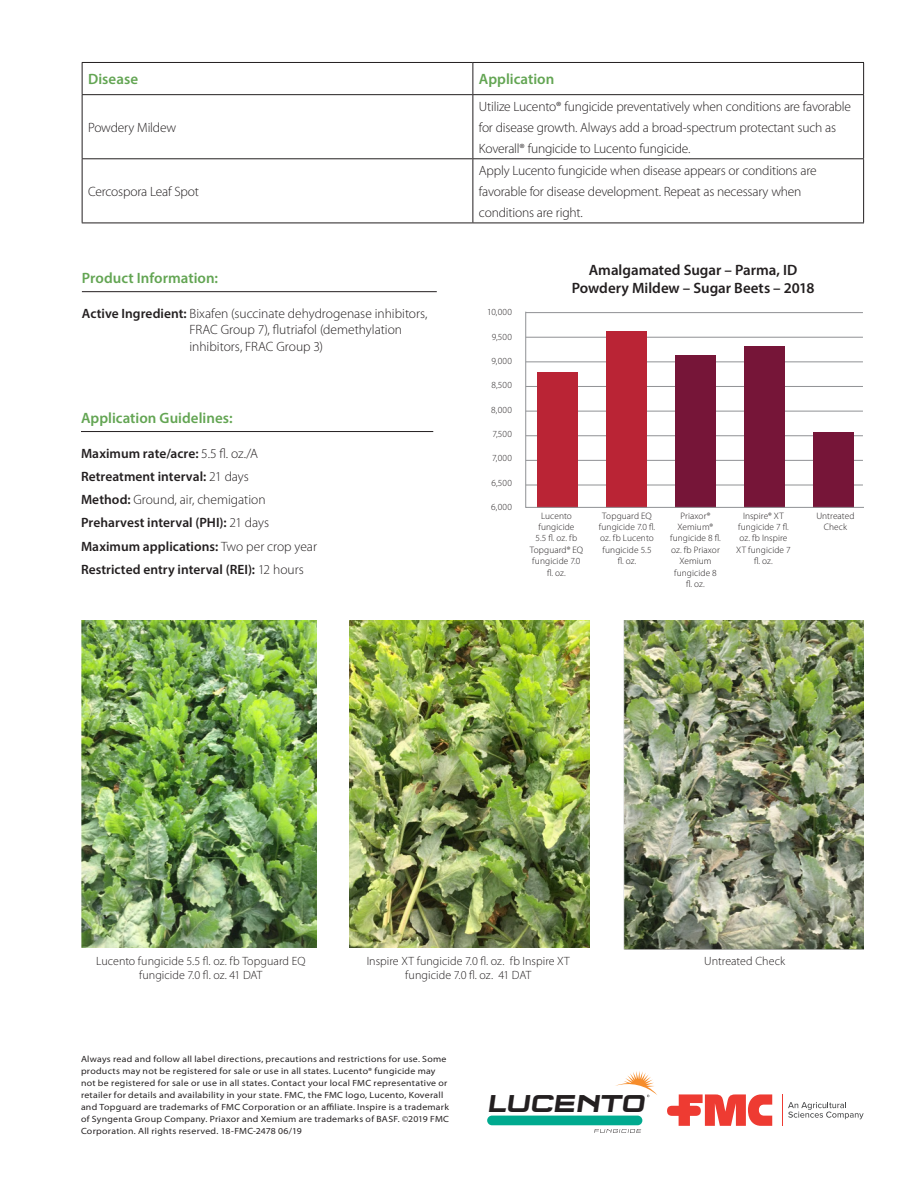
<style>
.page{position:relative;width:918px;height:1188px;background:#fff}
.page>*{position:absolute;margin:0;border:0;box-sizing:border-box;transform-origin:0 0}
.t1{font:700 25.35px "Q Type Semi Ext";color:#231f20}
.t2{font:600 15px "Myriad Pro";color:#63a553}
.t3{font:600 15px "Myriad Pro";color:#231f20}
.t4{font:300 13.5px/21px "Myriad Pro";letter-spacing:-.015em;color:#231f20}
.t5{font:600 13.5px "Myriad Pro";letter-spacing:.005em;color:#231f20}
.t6{font:300 12px/14.4px "Myriad Pro";letter-spacing:.005em;color:#231f20;text-align:center}
.t7{font:300 9.3px/11.4px "Myriad Pro";letter-spacing:.01em;color:#231f20;text-align:center}
.legal{font:semi-expanded 9px/12px "Myriad Pro";letter-spacing:.03em;color:#231f20}
.s1{font-weight:600}
.s2{font-weight:300}
</style>
<div class="page">
<hr style="left:81px;top:431px;width:352px;height:1px;background:#231f20">
<hr style="left:82px;top:291px;width:355px;height:1px;background:#231f20">
<svg style="left:525px;top:311px;width:339px;height:197px"></svg>
<img style="left:623px;top:621px;width:241px;height:329px">
<img style="left:349px;top:621px;width:241px;height:327px">
<img style="left:81px;top:621px;width:235px;height:326px">
<hr style="left:82px;top:95px;width:1px;height:63px;background:#231f20">
<hr style="left:472px;top:95px;width:1px;height:63px;background:#231f20">
<hr style="left:863px;top:95px;width:1px;height:63px;background:#231f20">
<hr style="left:82px;top:158px;width:391px;height:1px;background:#231f20">
<hr style="left:82px;top:159px;width:1px;height:64px;background:#231f20">
<hr style="left:473px;top:158px;width:391px;height:1px;background:#231f20">
<hr style="left:472px;top:159px;width:1px;height:64px;background:#231f20">
<hr style="left:863px;top:159px;width:1px;height:64px;background:#231f20">
<hr style="left:82px;top:223px;width:391px;height:1px;background:#231f20">
<hr style="left:473px;top:223px;width:391px;height:1px;background:#231f20">
<hr style="left:82px;top:62px;width:391px;height:1px;background:#231f20">
<hr style="left:82px;top:63px;width:1px;height:31px;background:#231f20">
<hr style="left:473px;top:62px;width:391px;height:1px;background:#231f20">
<hr style="left:472px;top:63px;width:1px;height:31px;background:#231f20">
<hr style="left:863px;top:63px;width:1px;height:31px;background:#231f20">
<hr style="left:82px;top:94px;width:391px;height:1px;background:#231f20">
<hr style="left:473px;top:94px;width:391px;height:1px;background:#231f20">
<div style="left:487px;top:1116px;width:155px;height:9px;background:#00aa8f;border-radius:5px"></div>
<svg style="left:594px;top:1129px;width:47px;height:4px"></svg>
<svg style="left:615px;top:1071px;width:42px;height:26px"></svg>
<svg style="left:667px;top:1094px;width:105px;height:32px"></svg>
<hr style="left:782px;top:1094px;width:1px;height:32px;background:#ee3b32">
<svg style="left:788px;top:1102px;width:76px;height:17px"></svg>
<p class="t2" style="left:88px;top:70px;width:51px">Disease</p>
<p class="t2" style="left:479px;top:70px;width:77px">Application</p>
<p class="t4" style="left:88px;top:117px;width:90px">Powdery Mildew</p>
<p class="t4" style="left:479px;top:96px;width:374px">Utilize Lucento® fungicide preventatively when conditions are favorable for disease growth. Always add a broad-spectrum protectant such as<br>Koverall® fungicide to Lucento fungicide.</p>
<p class="t4" style="left:88px;top:181px;width:112px">Cercospora Leaf Spot</p>
<p class="t2" style="left:82px;top:268px;width:138px">Product Information:</p>
<p class="t4" style="left:190px;top:305px;width:240px;line-height:16.5px;text-indent:-108px"><span class="s1">Active Ingredient:</span> Bixafen (succinate dehydrogenase inhibitors,<br>FRAC Group 7), flutriafol (demethylation inhibitors, FRAC Group 3)</p>
<p class="t2" style="left:81px;top:409px;width:153px">Application Guidelines:</p>
<p class="t5" style="left:81px;top:445px;width:179px">Maximum rate/acre: <span class="s2">5.5 fl. oz./A</span></p>
<p class="t5" style="left:81px;top:468px;width:169px">Retreatment interval: <span class="s2">21 days</span></p>
<p class="t4" style="left:81px;top:489px;width:186px"><span class="s1">Method:</span> Ground, air, chemigation</p>
<p class="t5" style="left:81px;top:514px;width:190px">Preharvest interval (PHI): <span class="s2">21 days</span></p>
<p class="t5" style="left:81px;top:538px;width:237px">Maximum applications: <span class="s2">Two per crop year</span></p>
<p class="t5" style="left:81px;top:561px;width:224px">Restricted entry interval (REI): <span class="s2">12 hours</span></p>
<p class="t4" style="left:479px;top:160px;width:339px">Apply Lucento fungicide when disease appears or conditions are favorable for disease development. Repeat as necessary when conditions are right.</p>
<p class="t7" style="left:487px;top:306px;width:26px">10,000</p>
<p class="t7" style="left:492px;top:331px;width:22px">9,500</p>
<p class="t7" style="left:492px;top:355px;width:22px">9,000</p>
<p class="t7" style="left:492px;top:379px;width:22px">8,500</p>
<p class="t7" style="left:491px;top:404px;width:22px">8,000</p>
<p class="t7" style="left:493px;top:428px;width:21px">7,500</p>
<p class="t7" style="left:492px;top:452px;width:21px">7,000</p>
<p class="t7" style="left:492px;top:477px;width:22px">6,500</p>
<p class="t7" style="left:491px;top:501px;width:22px">6,000</p>
<p class="t3" style="left:589px;top:261px;width:210px">Amalgamated Sugar – Parma, ID</p>
<p class="t3" style="left:572px;top:279px;width:244px">Powdery Mildew – Sugar Beets – 2018</p>
<p class="t7" style="left:530px;top:510px;width:55px">Lucento fungicide<br>5.5 fl. oz. fb<br>Topguard® EQ fungicide 7.0 fl. oz.</p>
<p class="t7" style="left:599px;top:510px;width:58px">Topguard EQ fungicide 7.0 fl. oz. fb Lucento fungicide 5.5 fl. oz.</p>
<p class="t7" style="left:670px;top:510px;width:52px">Priaxor®<br>Xemium® fungicide 8 fl. oz. fb Priaxor<br>Xemium fungicide 8 fl. oz.</p>
<p class="t7" style="left:736px;top:510px;width:56px">Inspire® XT fungicide 7 fl. oz. fb Inspire<br>XT fungicide 7 fl. oz.</p>
<p class="t7" style="left:816px;top:510px;width:40px">Untreated<br>Check</p>
<p class="t6" style="left:96px;top:953px;width:211px">Lucento fungicide 5.5 fl. oz. fb Topguard EQ fungicide 7.0 fl. oz. 41 DAT</p>
<p class="t6" style="left:704px;top:953px;width:82px">Untreated Check</p>
<p class="t6" style="left:367px;top:953px;width:205px">Inspire XT fungicide 7.0 fl. oz. fb Inspire XT fungicide 7.0 fl. oz. 41 DAT</p>
<p class="legal" style="left:81px;top:1053px;width:370px">Always read and follow all label directions, precautions and restrictions for use. Some products may not be registered for sale or use in all states. Lucento® fungicide may not be registered for sale or use in all states. Contact your local FMC representative or retailer for details and availability in your state. FMC, the FMC logo, Lucento, Koverall and Topguard are trademarks of FMC Corporation or an affiliate. Inspire is a trademark of Syngenta Group Company. Priaxor and Xemium are trademarks of BASF. ©2019 FMC Corporation. All rights reserved. 18-FMC-2478 06/19</p>
<p class="t1" style="left:487px;top:1088px;width:165px">LUCENTO</p>
</div>
